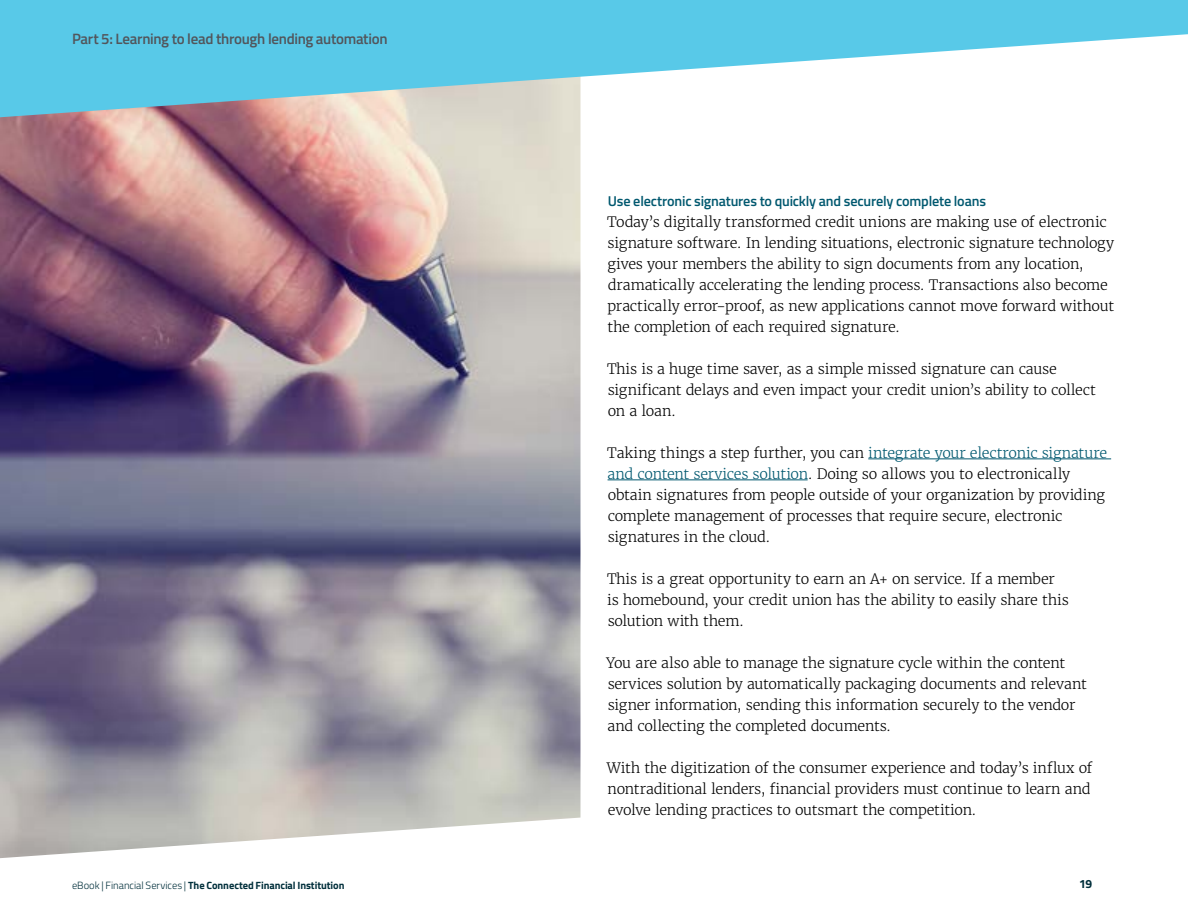
<style>
.page{position:relative;width:1188px;height:918px;background:#fff}
.page>*{position:absolute;margin:0;border:0;box-sizing:border-box;transform-origin:0 0}
.t1{font:600 15px "Titillium";letter-spacing:-.02em;color:#52555b}
.t2{font:300 14.25px/21px "Merriweather ST";letter-spacing:-.015em;color:#000}
.t3{font:600 14.25px "Titillium";letter-spacing:-.015em;color:#00586f}
.t4{font:700 12px "Titillium";color:#002f3b}
.t5{font:700 10.5px "Titillium";letter-spacing:-.01em;color:#002f3b}
.s1{color:#00586f}
.s2{font-weight:300}
</style>
<div class="page">
<img style="left:0;top:117px;width:580px;height:741px">
<svg style="left:0;top:0;width:1188px;height:117px;fill:#58c9e8"></svg>
<hr style="left:868px;top:459px;width:243px;height:1px;background:#00586f">
<hr style="left:608px;top:480px;width:200px;height:1px;background:#00586f">
<p class="t1" style="left:72px;top:27px;width:317px">Part 5: Learning to lead through lending automation</p>
<p class="t3" style="left:608px;top:190px;width:380px">Use electronic signatures to quickly and securely complete loans</p>
<p class="t2" style="left:607px;top:211px;width:509px">Today’s digitally transformed credit unions are making use of electronic signature software. In lending situations, electronic signature technology gives your members the ability to sign documents from any location, dramatically accelerating the lending process. Transactions also become practically error-proof, as new applications cannot move forward without the completion of each required signature.</p>
<p class="t2" style="left:607px;top:358px;width:490px">This is a huge time saver, as a simple missed signature can cause significant delays and even impact your credit union’s ability to collect on a loan.</p>
<p class="t2" style="left:607px;top:442px;width:501px">Taking things a step further, you can <span class="s1">integrate your electronic signature and content services solution</span>. Doing so allows you to electronically obtain signatures from people outside of your organization by providing complete management of processes that require secure, electronic signatures in the cloud.</p>
<p class="t2" style="left:607px;top:568px;width:463px">This is a great opportunity to earn an A+ on service. If a member is homebound, your credit union has the ability to easily share this solution with them.</p>
<p class="t2" style="left:606px;top:652px;width:482px">You are also able to manage the signature cycle within the content services solution by automatically packaging documents and relevant signer information, sending this information securely to the vendor and collecting the completed documents.</p>
<p class="t2" style="left:607px;top:757px;width:487px">With the digitization of the consumer experience and today’s influx of nontraditional lenders, financial providers must continue to learn and evolve lending practices to outsmart the competition.</p>
<p class="t5" style="left:72px;top:877px;width:274px"><span class="s2">eBook | Financial Services |</span> The Connected Financial Institution</p>
<p class="t4" style="left:1079px;top:875px;width:14px">19</p>
</div>
